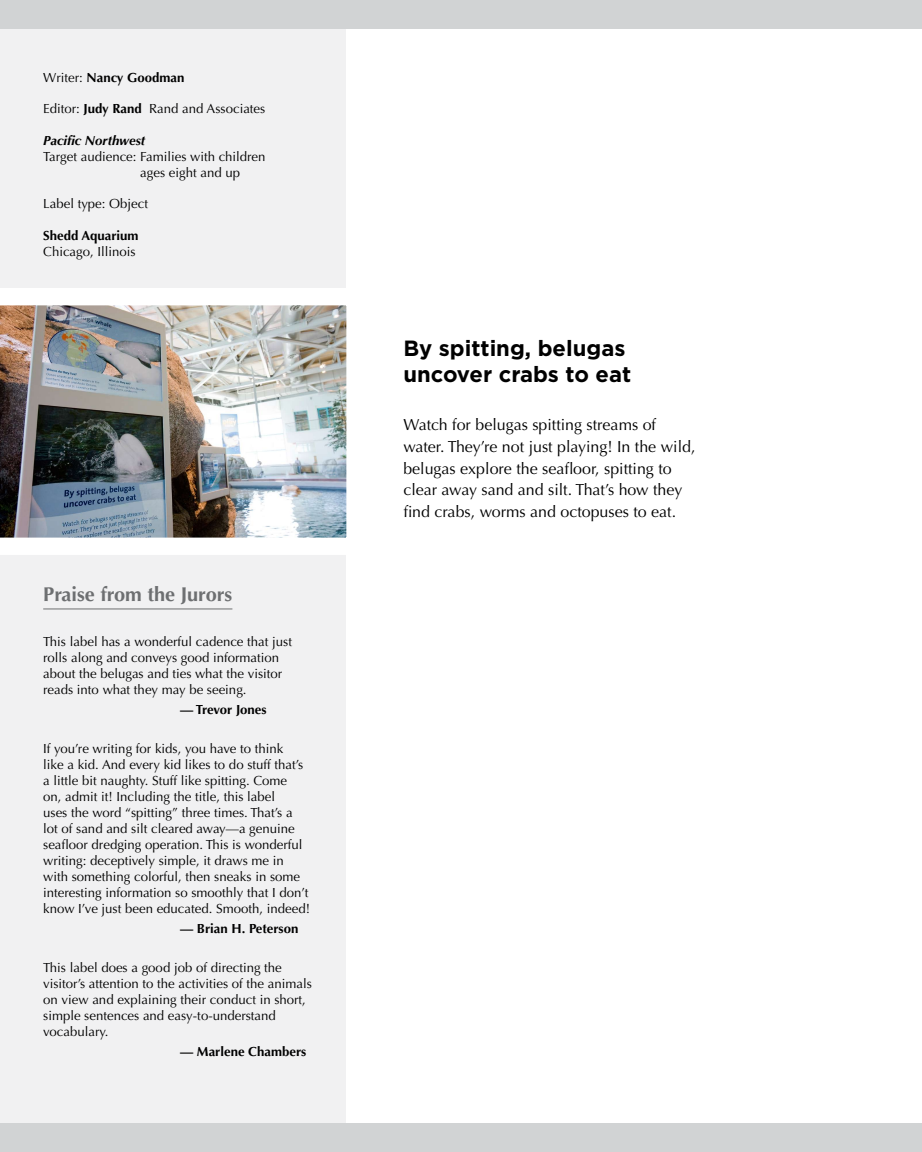
<style>
.page{position:relative;width:922px;height:1152px;background:#fff}
.page>*{position:absolute;margin:0;border:0;box-sizing:border-box;transform-origin:0 0}
.t1{font:700 22px/26.4px "Gotham";color:#000}
.t2{font:700 20px "Optima LT Std";color:#6d6f71}
.t3{font:16px/21.6px "Optima LT Std";color:#000}
.t4{font:13.2px/16px "Optima LT Std";color:#000}
.t5{font:700 13.2px "Optima LT Std";color:#000}
.t6{font:italic 700 13.2px "Optima LT Std";color:#000}
.s1{font-weight:400}
.s2{font-weight:700}
</style>
<div class="page">
<div style="left:0;top:10px;width:346px;height:1132px;background:#f1f1f2"></div>
<div style="left:0;top:0;width:922px;height:29px;background:#d1d3d4"></div>
<div style="left:0;top:1123px;width:922px;height:29px;background:#d1d3d4"></div>
<img style="left:0;top:288px;width:347px;height:267px">
<hr style="left:43px;top:609px;width:189px;height:1px;background:#6d6f71">
<p class="t5" style="left:43px;top:70px;width:143px"><span class="s1">Writer:</span> Nancy Goodman</p>
<p class="t4" style="left:43px;top:101px;width:224px">Editor: <span class="s2">Judy Rand</span> Rand and Associates</p>
<p class="t6" style="left:43px;top:133px;width:104px">Pacific Northwest</p>
<p class="t4" style="left:43px;top:149px;width:224px">Target audience: Families with children</p>
<p class="t4" style="left:140px;top:164px;width:101px">ages eight and up</p>
<p class="t4" style="left:43px;top:196px;width:106px">Label type: Object</p>
<p class="t4" style="left:43px;top:228px;width:97px;line-height:15.8px"><span class="s2">Shedd Aquarium<br></span>Chicago, Illinois</p>
<p class="t2" style="left:43px;top:583px;width:191px">Praise from the Jurors</p>
<p class="t4" style="left:43px;top:634px;width:250px">This label has a wonderful cadence that just rolls along and conveys good information about the belugas and ties what the visitor reads into what they may be seeing.</p>
<p class="t5" style="left:180px;top:702px;width:88px">— Trevor Jones</p>
<p class="t4" style="left:43px;top:741px;width:268px">If you’re writing for kids, you have to think<br>like a kid. And every kid likes to do stuff that’s a little bit naughty. Stuff like spitting. Come<br>on, admit it! Including the title, this label<br>uses the word “spitting” three times. That’s a lot of sand and silt cleared away—a genuine seafloor dredging operation. This is wonderful writing: deceptively simple, it draws me in with something colorful, then sneaks in some interesting information so smoothly that I don’t know I’ve just been educated. Smooth, indeed!</p>
<p class="t5" style="left:180px;top:921px;width:120px">— Brian H. Peterson</p>
<p class="t4" style="left:43px;top:960px;width:270px">This label does a good job of directing the visitor’s attention to the activities of the animals on view and explaining their conduct in short, simple sentences and easy-to-understand vocabulary.</p>
<p class="t5" style="left:180px;top:1044px;width:128px">— Marlene Chambers</p>
<p class="t1" style="left:403px;top:335px;width:229px">By spitting, belugas uncover crabs to eat</p>
<p class="t3" style="left:403px;top:414px;width:293px">Watch for belugas spitting streams of water. They’re not just playing! In the wild, belugas explore the seafloor, spitting to clear away sand and silt. That’s how they find crabs, worms and octopuses to eat.</p>
</div>
